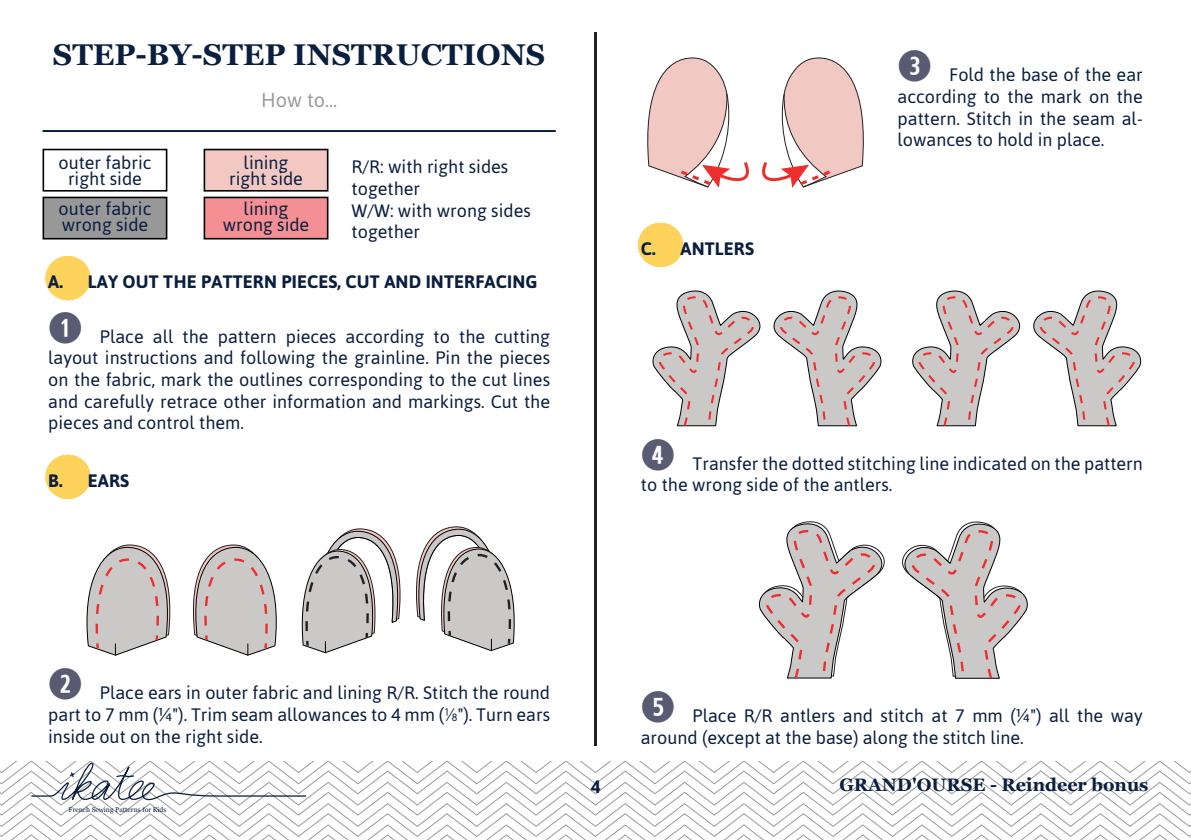
<style>
.page{position:relative;width:1191px;height:840px;background:#fff}
.page>*{position:absolute;margin:0;border:0;box-sizing:border-box;transform-origin:0 0}
.t1{font:42px "Combi Numerals Ltd";color:#595b73}
.t2{font:700 30px "Georgia";color:#0a1e3f}
.t3{font:20px "Asap";color:#9a9c9c}
.t4{font:18px/21.6px "Asap";color:#0a1e3f}
.t5{font:700 18px "Asap";letter-spacing:.01em;color:#0a1e3f}
.t6{font:700 18px "Georgia";color:#0a1e3f}
.t7{font:6.8px "Georgia";color:#0a1e3f}
.s1{font-family:"Lucida Grande"}
</style>
<div class="page">
<svg style="left:652px;top:290px;width:109px;height:137px"></svg>
<svg style="left:773px;top:290px;width:109px;height:137px"></svg>
<svg style="left:912px;top:290px;width:109px;height:137px"></svg>
<svg style="left:1033px;top:290px;width:108px;height:137px"></svg>
<svg style="left:0;top:761px;width:1191px;height:78px"></svg>
<svg style="left:31px;top:762px;width:276px;height:46px"></svg>
<hr style="left:594px;top:33px;width:2px;height:712px;background:#231f20">
<hr style="left:67px;top:256px;width:1px;height:44px;background:#fed35c">
<hr style="left:68px;top:256px;width:1px;height:44px;background:#fed35c">
<hr style="left:43px;top:130px;width:513px;height:2px;background:#0a1e3f">
<div style="left:43px;top:149px;width:124px;height:42px;border:2px solid #000001"></div>
<div style="left:43px;top:197px;width:124px;height:41px;background:#999899"></div>
<div style="left:43px;top:196px;width:124px;height:43px;border:2px solid #000001"></div>
<div style="left:204px;top:149px;width:124px;height:42px;background:#f3c8c3"></div>
<div style="left:204px;top:149px;width:124px;height:42px;border:2px solid #000001"></div>
<div style="left:204px;top:197px;width:124px;height:41px;background:#f49093"></div>
<div style="left:204px;top:196px;width:124px;height:43px;border:2px solid #000001"></div>
<hr style="left:67px;top:454px;width:1px;height:44px;background:#fed35c">
<hr style="left:68px;top:454px;width:1px;height:44px;background:#fed35c">
<hr style="left:660px;top:223px;width:1px;height:44px;background:#fed35c">
<svg style="left:86px;top:544px;width:85px;height:111px"></svg>
<svg style="left:193px;top:544px;width:84px;height:111px"></svg>
<svg style="left:301px;top:526px;width:214px;height:127px"></svg>
<svg style="left:647px;top:57px;width:217px;height:131px"></svg>
<svg style="left:758px;top:521px;width:127px;height:158px"></svg>
<svg style="left:902px;top:521px;width:126px;height:158px"></svg>
<h2 class="t2" style="left:53px;top:32px;width:494px">STEP-BY-STEP INSTRUCTIONS</h2>
<p class="t3" style="left:261px;top:87px;width:77px">How to...</p>
<p class="t4" style="left:58px;top:154px;width:95px;line-height:16px;text-align:center">outer fabric right side</p>
<p class="t4" style="left:58px;top:200px;width:95px;line-height:16px">outer fabric wrong side</p>
<p class="t4" style="left:229px;top:154px;width:75px;line-height:16px;text-align:center">lining right side</p>
<p class="t4" style="left:223px;top:200px;width:88px;line-height:16px;text-align:center">lining wrong side</p>
<p class="t4" style="left:351px;top:155px;width:181px">R/R: with right sides together<br>W/W: with wrong sides together</p>
<p class="t5" style="left:48px;top:269px;width:491px">A. LAY OUT THE PATTERN PIECES, CUT AND INTERFACING</p>
<h1 class="t1" style="left:48px;top:303px;width:36px">1</h1>
<p class="t4" style="left:48px;top:325px;width:503px;text-align:justify;text-indent:52px">Place all the pattern pieces according to the cutting layout instructions and following the grainline. Pin the pieces on the fabric, mark the outlines corresponding to the cut lines and carefully retrace other information and markings. Cut the pieces and control them.</p>
<p class="t5" style="left:48px;top:468px;width:82px">B. EARS</p>
<p class="t5" style="left:641px;top:236px;width:115px">C. ANTLERS</p>
<h1 class="t1" style="left:897px;top:42px;width:36px">3</h1>
<p class="t4" style="left:897px;top:64px;width:247px;text-align:justify;text-indent:52px">Fold the base of the ear according to the mark on the pattern. Stitch in the seam al&shy;lowances to hold in place.</p>
<h1 class="t1" style="left:641px;top:430px;width:36px">4</h1>
<p class="t4" style="left:641px;top:451px;width:503px;text-indent:52px">Transfer the dotted stitching line indicated on the pattern to the wrong side of the antlers.</p>
<h1 class="t1" style="left:48px;top:660px;width:36px">2</h1>
<p class="t4" style="left:48px;top:681px;width:503px;text-align:justify;text-indent:52px">Place ears in outer fabric and lining R/R. Stitch the round part to 7 mm (<span class="s1">¼</span>"). Trim seam allowances to 4 mm (⅛"). Turn ears inside out on the right side.</p>
<p class="t7" style="left:69px;top:804px;width:99px">French Sewing Patterns for Kids</p>
<p class="t5" style="left:590px;top:774px;width:11px">4</p>
<h1 class="t1" style="left:641px;top:682px;width:36px">5</h1>
<p class="t4" style="left:641px;top:704px;width:503px;text-indent:52px">Place R/R antlers and stitch at 7 mm (<span class="s1">¼</span>") all the way around (except at the base) along the stitch line.</p>
<p class="t6" style="left:839px;top:771px;width:311px">GRAND'OURSE - Reindeer bonus</p>
</div>
